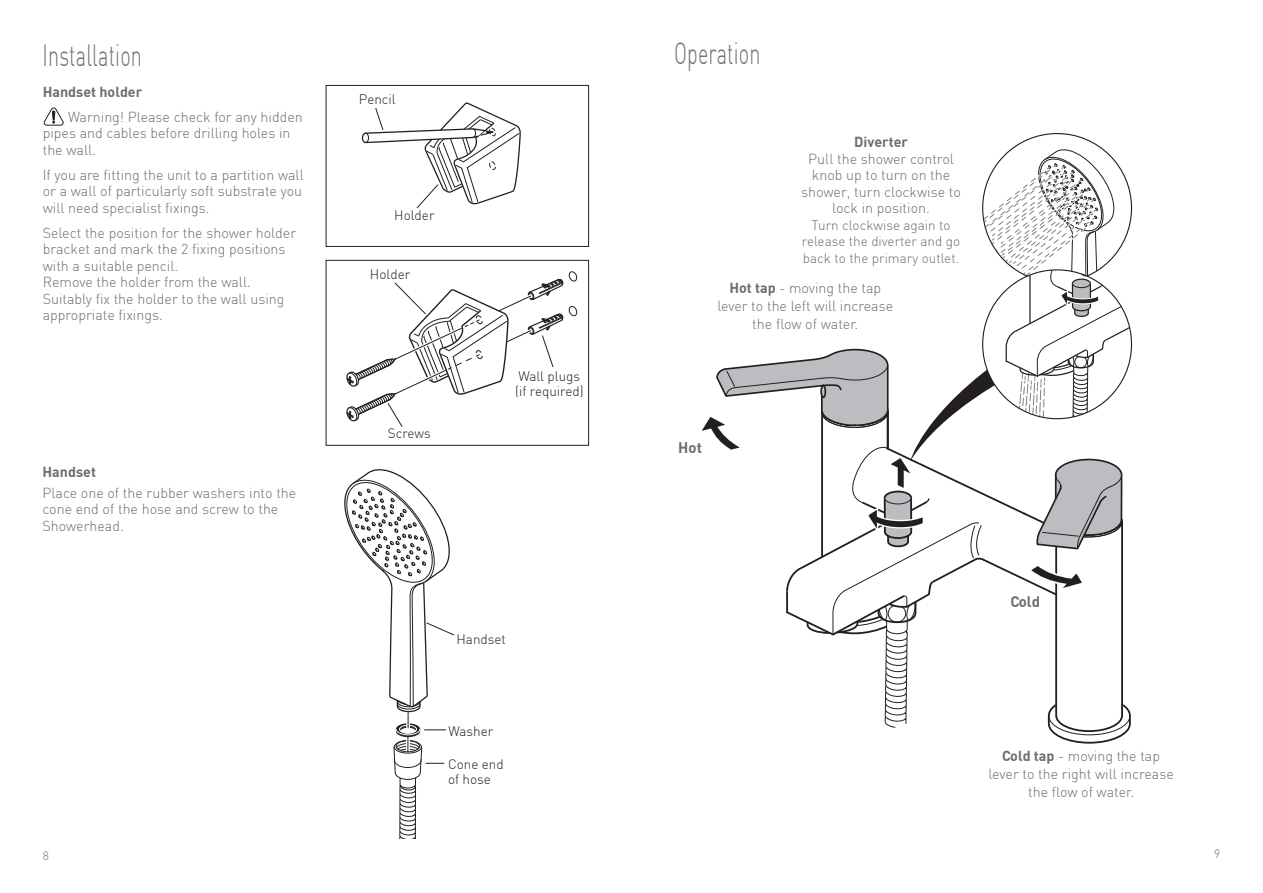
<style>
.page{position:relative;width:1263px;height:893px;background:#fff}
.page>*{position:absolute;margin:0;border:0;box-sizing:border-box;transform-origin:0 0}
.t1{font:300 30px "DIN";letter-spacing:.01em;color:#6c6d70;scale:.66 1}
.t2{font:700 15px "DIN";color:#6c6d70}
.main_body{font:300 14.25px/16.5px "DIN";color:#6c6d70}
.main_body-2{font:700 14.25px "DIN";color:#6c6d70}
.t3{font:300 13.5px/15px "DIN";color:#231f20}
.t4{font:300 13.5px/16.5px "DIN";color:#6c6d70;text-align:center}
.t5{font:300 12px "DIN";color:#6c6d70}
.s1{font-weight:700}
</style>
<div class="page">
<svg style="left:344px;top:469px;width:111px;height:370px"></svg>
<div style="left:326px;top:85px;width:263px;height:162px;border:1px solid #231f20"></div>
<div style="left:326px;top:260px;width:263px;height:186px;border:1px solid #231f20"></div>
<svg style="left:43px;top:107px;width:21px;height:19px"></svg>
<svg style="left:361px;top:103px;width:159px;height:106px"></svg>
<svg style="left:346px;top:271px;width:232px;height:156px"></svg>
<svg style="left:702px;top:148px;width:430px;height:596px"></svg>
<p class="t1" style="left:43px;top:37px;width:152px">Installation</p>
<p class="main_body-2" style="left:43px;top:82px;width:101px">Handset holder</p>
<p class="main_body" style="left:43px;top:108px;width:262px;text-indent:25px">Warning! Please check for any hidden pipes and cables before drilling holes in the wall.</p>
<p class="main_body" style="left:43px;top:166px;width:263px;text-align:justify">If you are fitting the unit to a partition wall or a wall of particularly soft substrate you will need specialist fixings.</p>
<p class="main_body" style="left:43px;top:224px;width:255px">Select the position for the shower holder bracket and mark the 2 fixing positions with a suitable pencil.<br>Remove the holder from the wall.<br>Suitably fix the holder to the wall using appropriate fixings.</p>
<p class="main_body-2" style="left:43px;top:462px;width:55px">Handset</p>
<p class="main_body" style="left:43px;top:484px;width:255px">Place one of the rubber washers into the cone end of the hose and screw to the<br>Showerhead.</p>
<p class="t3" style="left:359px;top:91px;width:38px">Pencil</p>
<p class="t3" style="left:394px;top:207px;width:42px">Holder</p>
<p class="t3" style="left:370px;top:266px;width:42px">Holder</p>
<p class="t3" style="left:388px;top:425px;width:44px">Screws</p>
<p class="t3" style="left:515px;top:368px;width:70px">Wall plugs (if required)</p>
<p class="t3" style="left:456px;top:631px;width:51px">Handset</p>
<p class="t3" style="left:449px;top:723px;width:46px">Washer</p>
<p class="t3" style="left:448px;top:757px;width:57px">Cone end of hose</p>
<p class="t1" style="left:674px;top:35px;width:133px">Operation</p>
<p class="main_body" style="left:801px;top:134px;width:161px;text-align:center"><span class="s1">Diverter<br></span>Pull the shower control knob up to turn on the shower, turn clockwise to lock in position.</p>
<p class="t4" style="left:802px;top:217px;width:160px">Turn clockwise again to release the diverter and go back to the primary outlet.</p>
<p class="main_body" style="left:717px;top:279px;width:177px;line-height:18px;text-align:center"><span class="s1">Hot tap</span> - moving the tap lever to the left will increase the flow of water.</p>
<p class="t2" style="left:678px;top:438px;width:25px">Hot</p>
<p class="t2" style="left:1010px;top:592px;width:31px">Cold</p>
<p class="main_body" style="left:988px;top:747px;width:187px;line-height:18px;text-align:center"><span class="s1">Cold tap</span> - moving the tap lever to the right will increase the flow of water.</p>
<p class="t5" style="left:43px;top:848px;width:8px">8</p>
<p class="t5" style="left:1214px;top:846px;width:8px">9</p>
</div>
